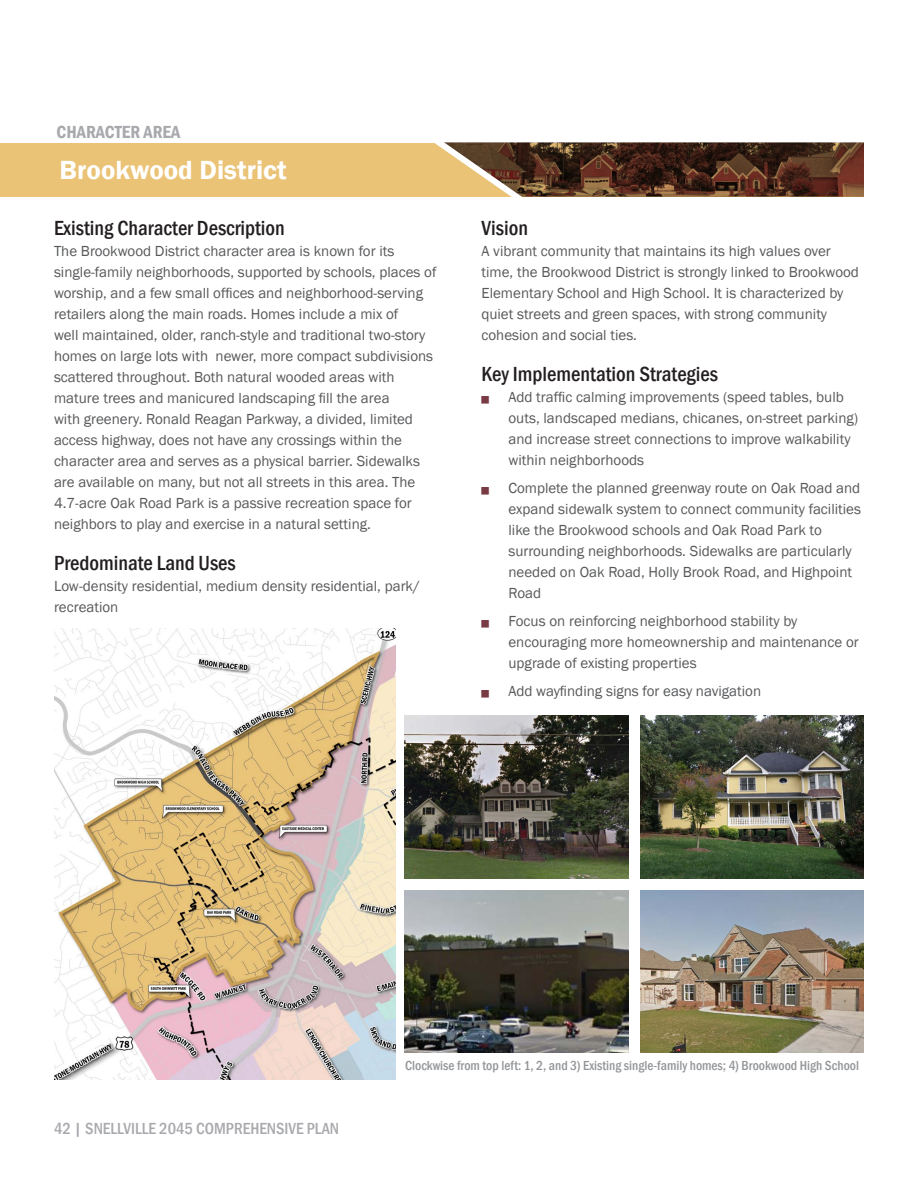
<style>
.page{position:relative;width:918px;height:1188px;background:#fff}
.page>*{position:absolute;margin:0;border:0;box-sizing:border-box;transform-origin:0 0}
.Heading_2{font:600 27px "Franklin Gothic";color:#fff}
.Heading_3{font:500 condensed 21px "Franklin Gothic";color:#231f20}
.t1{font:600 condensed 18px "Franklin Gothic";color:#a8a9ad}
.t2{font:500 condensed 16.5px "Franklin Gothic";color:#a8a9ad}
.Body{font:15px/21px "Franklin Gothic";color:#57585a}
.Photo_caption{font:500 condensed 13.5px "Franklin Gothic";color:#939598}
</style>
<div class="page">
<img style="left:404px;top:716px;width:224px;height:162px">
<img style="left:640px;top:716px;width:224px;height:162px">
<img style="left:404px;top:890px;width:224px;height:162px">
<img style="left:640px;top:890px;width:224px;height:162px">
<div style="left:0;top:143px;width:864px;height:54px;background:#eac377"></div>
<svg style="left:434px;top:142px;width:430px;height:55px;background:#63442f"></svg>
<img style="left:54px;top:629px;width:341px;height:451px">
<p class="t1" style="left:57px;top:120px;width:125px">CHARACTER AREA</p>
<p class="Heading_2" style="left:60px;top:154px;width:228px">Brookwood District</p>
<p class="Heading_3" style="left:54px;top:214px;width:232px">Existing Character Description</p>
<p class="Body" style="left:54px;top:241px;width:384px">The Brookwood District character area is known for its single-family neighborhoods, supported by schools, places of worship, and a few small offices and neighborhood-serving retailers along the main roads. Homes include a mix of<br>well maintained, older, ranch-style and traditional two-story homes on large lots with newer, more compact subdivisions scattered throughout. Both natural wooded areas with mature trees and manicured landscaping fill the area<br>with greenery. Ronald Reagan Parkway, a divided, limited access highway, does not have any crossings within the character area and serves as a physical barrier. Sidewalks are available on many, but not all streets in this area. The 4.7-acre Oak Road Park is a passive recreation space for neighbors to play and exercise in a natural setting.</p>
<p class="Heading_3" style="left:54px;top:550px;width:183px">Predominate Land Uses</p>
<p class="Body" style="left:54px;top:576px;width:367px">Low-density residential, medium density residential, park/ recreation</p>
<p class="Heading_3" style="left:482px;top:214px;width:48px">Vision</p>
<p class="Body" style="left:482px;top:241px;width:379px">A vibrant community that maintains its high values over time, the Brookwood District is strongly linked to Brookwood Elementary School and High School. It is characterized by quiet streets and green spaces, with strong community cohesion and social ties.</p>
<p class="Heading_3" style="left:482px;top:361px;width:238px">Key Implementation Strategies</p>
<p class="Body" style="left:508px;top:387px;width:351px">Add traffic calming improvements (speed tables, bulb outs, landscaped medians, chicanes, on-street parking) and increase street connections to improve walkability within neighborhoods</p>
<p class="Body" style="left:508px;top:478px;width:354px">Complete the planned greenway route on Oak Road and expand sidewalk system to connect community facilities like the Brookwood schools and Oak Road Park to surrounding neighborhoods. Sidewalks are particularly needed on Oak Road, Holly Brook Road, and Highpoint Road</p>
<p class="Body" style="left:508px;top:611px;width:352px">Focus on reinforcing neighborhood stability by encouraging more homeownership and maintenance or upgrade of existing properties</p>
<p class="Body" style="left:508px;top:680px;width:254px">Add wayfinding signs for easy navigation</p>
<p class="t2" style="left:54px;top:1118px;width:287px">42 | SNELLVI LLE 2045 COMPREHENSIVE PLAN</p>
<p class="Photo_caption" style="left:405px;top:1056px;width:456px">Clockwise from top left: 1, 2, and 3) Existing single-family homes; 4) Brookwood High School</p>
</div>
